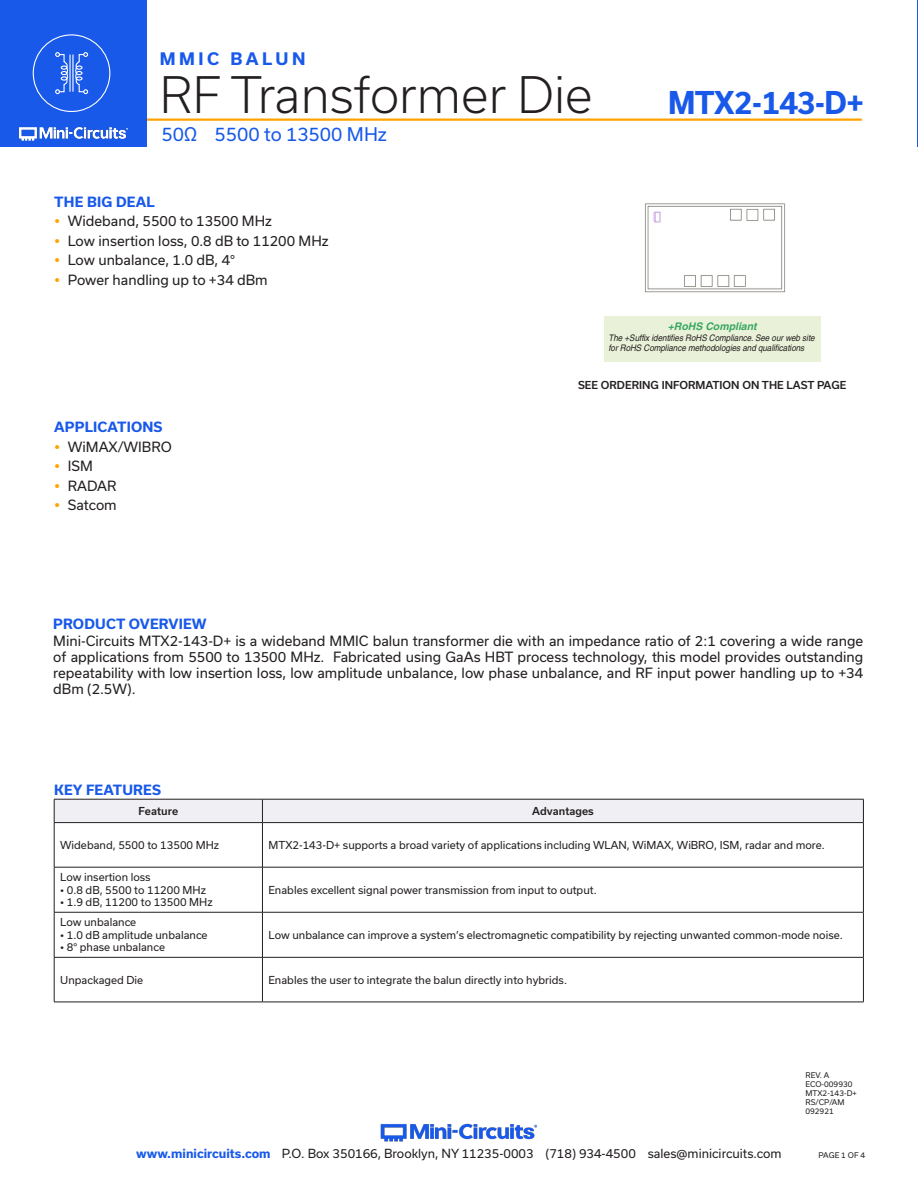
<style>
.page{position:relative;width:918px;height:1188px;background:#fff}
.page>*{position:absolute;margin:0;border:0;box-sizing:border-box;transform-origin:0 0}
.t1{font:300 48px "Usual";color:#231f20}
.t2{font:700 30px "Usual";letter-spacing:-.02em;color:#1859ea;scale:.95 1}
.Frequency{font:18px "Usual";color:#1859ea}
.t3{font:700 16.5px "Usual";letter-spacing:.215em;color:#1859ea}
.Regular_Copy{font:13.5px/16.2px "Usual";color:#231f20;text-align:justify}
.Blue_Headers{font:700 13.5px "Usual";letter-spacing:.015em;color:#1859ea}
.t4{font:12px "Usual";color:#231f20}
.Table_Body_Left_Just{font:10.5px "Usual";color:#231f20}
.Table_Header_Center{font:500 10.5px "Usual";color:#231f20}
.t5{font:italic 700 10.5px "Helvetica";color:rgb(13 147 68/.8)}
.t6{font:italic 9px/10.8px "Helvetica";letter-spacing:-.005em;color:#231f20;scale:.9 1}
.Revision{font:7.5px "Usual";color:#231f20}
.s1{font-weight:700;color:#1859ea}
</style>
<div class="page">
<hr style="left:129px;top:118px;width:733px;height:3px;background:#ffa300">
<div style="left:0;top:0;width:147px;height:147px;background:#1859ea"></div>
<hr style="left:917px;top:0;width:1px;height:147px;background:#1859ea">
<img style="left:18px;top:126px;width:111px;height:15px">
<div style="left:33px;top:34px;width:77px;height:78px;border:1px solid #fff;border-radius:50%"></div>
<svg style="left:55px;top:52px;width:13px;height:42px"></svg>
<svg style="left:75px;top:52px;width:13px;height:42px"></svg>
<hr style="left:69px;top:55px;width:2px;height:37px;background:#fff">
<hr style="left:72px;top:55px;width:2px;height:37px;background:#fff">
<img style="left:380px;top:1123px;width:158px;height:19px">
<div style="left:604px;top:316px;width:216px;height:46px;background:#e9f2d8"></div>
<div style="left:54px;top:799px;width:810px;height:23px;background:#efeff4"></div>
<hr style="left:54px;top:822px;width:208px;height:1px;background:#231f20">
<hr style="left:54px;top:823px;width:1px;height:44px;background:#231f20">
<hr style="left:262px;top:822px;width:602px;height:1px;background:#231f20">
<hr style="left:262px;top:823px;width:1px;height:44px;background:#231f20">
<hr style="left:863px;top:823px;width:1px;height:44px;background:#231f20">
<hr style="left:54px;top:867px;width:208px;height:1px;background:#231f20">
<hr style="left:54px;top:867px;width:1px;height:45px;background:#231f20">
<hr style="left:262px;top:867px;width:602px;height:1px;background:#231f20">
<hr style="left:262px;top:867px;width:1px;height:45px;background:#231f20">
<hr style="left:863px;top:867px;width:1px;height:45px;background:#231f20">
<hr style="left:54px;top:912px;width:208px;height:1px;background:#231f20">
<hr style="left:54px;top:912px;width:1px;height:45px;background:#231f20">
<hr style="left:262px;top:912px;width:602px;height:1px;background:#231f20">
<hr style="left:262px;top:912px;width:1px;height:45px;background:#231f20">
<hr style="left:863px;top:912px;width:1px;height:45px;background:#231f20">
<hr style="left:54px;top:957px;width:208px;height:1px;background:#231f20">
<hr style="left:54px;top:958px;width:1px;height:44px;background:#231f20">
<hr style="left:262px;top:957px;width:602px;height:1px;background:#231f20">
<hr style="left:262px;top:958px;width:1px;height:44px;background:#231f20">
<hr style="left:863px;top:958px;width:1px;height:44px;background:#231f20">
<hr style="left:54px;top:1002px;width:208px;height:1px;background:#231f20">
<hr style="left:262px;top:1002px;width:602px;height:1px;background:#231f20">
<img style="left:645px;top:203px;width:141px;height:89px">
<h3 class="t3" style="left:160px;top:49px;width:147px">MMIC BALUN</h3>
<h1 class="t1" style="left:160px;top:67px;width:434px">RF Transformer Die</h1>
<p class="Frequency" style="left:161px;top:124px;width:227px">50Ω 5500 to 13500 MHz</p>
<h2 class="t2" style="left:668px;top:86px;width:208px">MTX2-143-D+</h2>
<p class="Blue_Headers" style="left:54px;top:194px;width:102px">THE BIG DEAL</p>
<p class="Regular_Copy" style="left:68px;top:213px;width:206px">Wideband, 5500 to 13500 MHz</p>
<p class="Regular_Copy" style="left:68px;top:233px;width:262px">Low insertion loss, 0.8 dB to 11200 MHz</p>
<p class="Regular_Copy" style="left:68px;top:252px;width:169px">Low unbalance, 1.0 dB, 4°</p>
<p class="Regular_Copy" style="left:68px;top:272px;width:201px">Power handling up to +34 dBm</p>
<p class="t5" style="left:668px;top:320px;width:90px">+RoHS Compliant</p>
<p class="t6" style="left:609px;top:332px;width:231px">The +Suffix identifies RoHS Compliance. See our web site for RoHS Compliance methodologies and qualifications</p>
<p class="Blue_Headers" style="left:54px;top:420px;width:110px">APPLICATIONS</p>
<p class="Regular_Copy" style="left:68px;top:439px;width:106px">WiMAX/WIBRO</p>
<p class="Regular_Copy" style="left:68px;top:458px;width:27px">ISM</p>
<p class="Regular_Copy" style="left:68px;top:478px;width:50px">RADAR</p>
<p class="Regular_Copy" style="left:68px;top:497px;width:51px">Satcom</p>
<p class="Table_Header_Center" style="left:578px;top:379px;width:270px">SEE ORDERING INFORMATION ON THE LAST PAGE</p>
<p class="Blue_Headers" style="left:53px;top:616px;width:155px">PRODUCT OVERVIEW</p>
<p class="Regular_Copy" style="left:53px;top:632px;width:812px">Mini-Circuits MTX2-143-D+ is a wideband MMIC balun transformer die with an impedance ratio of 2:1 covering a wide range of applications from 5500 to 13500 MHz. Fabricated using GaAs HBT process technology, this model provides outstanding repeatability with low insertion loss, low amplitude unbalance, low phase unbalance, and RF input power handling up to +34 dBm (2.5W).</p>
<p class="Blue_Headers" style="left:54px;top:782px;width:108px">KEY FEATURES</p>
<p class="Table_Header_Center" style="left:139px;top:805px;width:41px">Feature</p>
<p class="Table_Header_Center" style="left:532px;top:805px;width:63px">Advantages</p>
<p class="Table_Body_Left_Just" style="left:60px;top:839px;width:160px">Wideband, 5500 to 13500 MHz</p>
<p class="Table_Body_Left_Just" style="left:268px;top:839px;width:558px">MTX2-143-D+ supports a broad variety of applications including WLAN, WiMAX, WiBRO, ISM, radar and more.</p>
<p class="Table_Body_Left_Just" style="left:60px;top:871px;width:92px">Low insertion loss</p>
<p class="Table_Body_Left_Just" style="left:60px;top:884px;width:147px">• 0.8 dB, 5500 to 11200 MHz</p>
<p class="Table_Body_Left_Just" style="left:60px;top:896px;width:154px">• 1.9 dB, 11200 to 13500 MHz</p>
<p class="Table_Body_Left_Just" style="left:268px;top:884px;width:330px">Enables excellent signal power transmission from input to output.</p>
<p class="Table_Body_Left_Just" style="left:60px;top:916px;width:78px">Low unbalance</p>
<p class="Table_Body_Left_Just" style="left:60px;top:929px;width:149px">• 1.0 dB amplitude unbalance</p>
<p class="Table_Body_Left_Just" style="left:60px;top:941px;width:106px">• 8° phase unbalance</p>
<p class="Table_Body_Left_Just" style="left:268px;top:929px;width:576px">Low unbalance can improve a system’s electromagnetic compatibility by rejecting unwanted common-mode noise.</p>
<p class="Table_Body_Left_Just" style="left:60px;top:974px;width:85px">Unpackaged Die</p>
<p class="Table_Body_Left_Just" style="left:268px;top:974px;width:300px">Enables the user to integrate the balun directly into hybrids.</p>
<p class="Revision" style="left:806px;top:1070px;width:25px">REV. A</p>
<p class="Revision" style="left:806px;top:1079px;width:48px">ECO-009930</p>
<p class="Revision" style="left:806px;top:1088px;width:53px">MTX2-143-D+</p>
<p class="Revision" style="left:806px;top:1097px;width:41px">RS/CP/AM</p>
<p class="Revision" style="left:806px;top:1106px;width:30px">092921</p>
<p class="t4" style="left:136px;top:1146px;width:647px"><span class="s1">www.minicircuits.com</span> P.O. Box 350166, Brooklyn, NY 11235-0003 (718) 934-4500 sales@minicircuits.com</p>
<p class="Revision" style="left:819px;top:1151px;width:48px">PAGE 1 OF 4</p>
</div>
